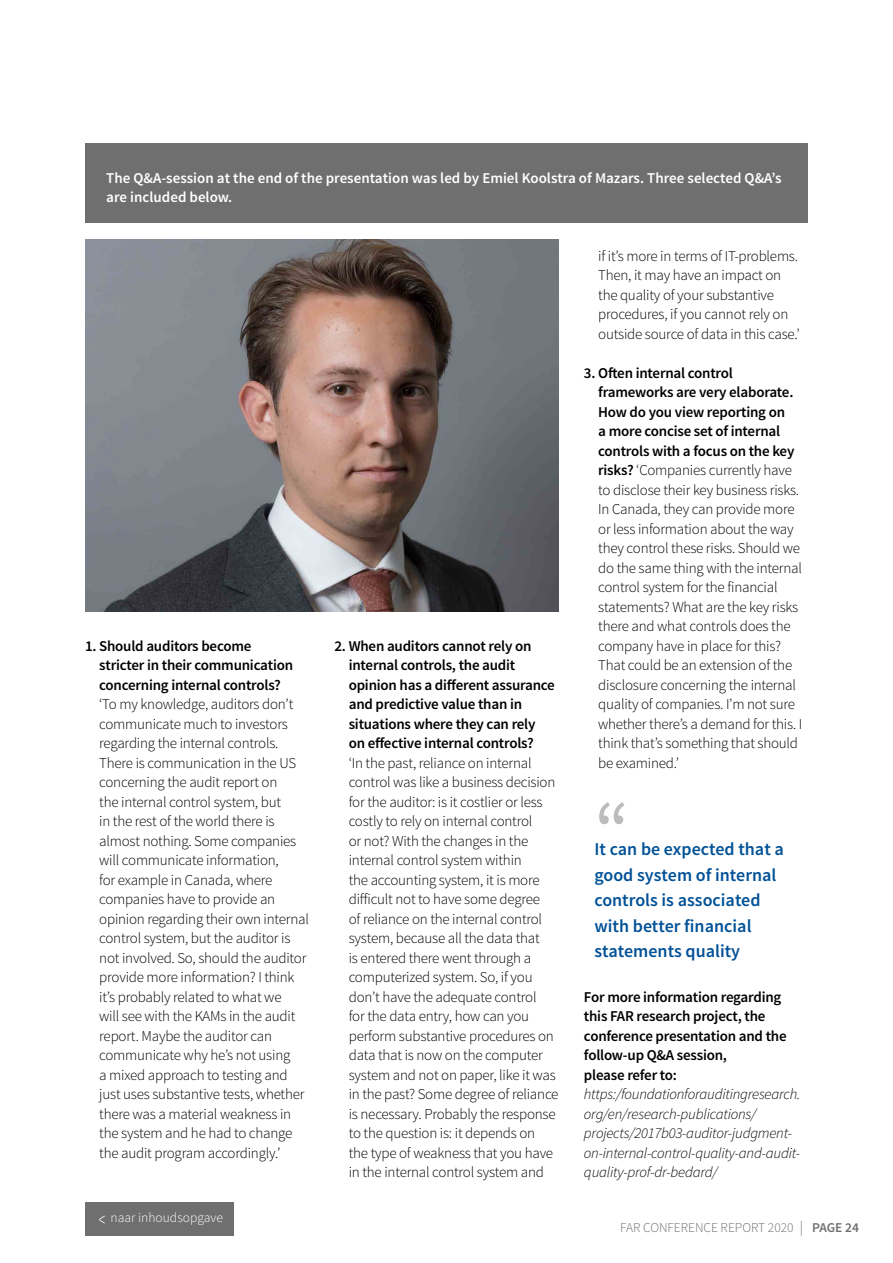
<style>
.page{position:relative;width:893px;height:1263px;background:#fff}
.page>*{position:absolute;margin:0;border:0;box-sizing:border-box;transform-origin:0 0}
.t1{font:82.5px "Source Sans Pro";color:#bcbcbc}
.t2{font:600 18px/25.5px "Source Sans Pro";color:#005197}
.t3{font:300 15px/19.5px "Source Sans Pro";letter-spacing:-.015em;color:#000}
.t4{font:600 15px/19.5px "Source Sans Pro";letter-spacing:-.015em;color:#000}
.t5{font:italic 300 15px/19.5px "Source Sans Pro";letter-spacing:-.015em;color:#000}
.t6{font:600 15px/19.5px "Source Sans Pro";color:#fff}
.t7{font:300 13.5px "Source Sans Pro";color:#706f6f}
.t8{font:300 13.5px "Source Sans Pro";color:#fff}
.s1{font-size:22.35px}
.s2{font-weight:600}
.s3{font-size:15px}
</style>
<div class="page">
<div style="left:85px;top:1202px;width:149px;height:34px;background:#706f6f"></div>
<div style="left:85px;top:144px;width:723px;height:79px;background:#706f6f"></div>
<img style="left:85px;top:240px;width:473px;height:372px">
<p class="t6" style="left:106px;top:168px;width:677px">The Q&amp;A-session at the end of the presentation was led by Emiel Koolstra of Mazars. Three selected Q&amp;A’s are included below.</p>
<p class="t4" style="left:99px;top:636px;width:195px;text-indent:-14px">1. Should auditors become stricter in their communication concerning internal controls?</p>
<p class="t3" style="left:99px;top:694px;width:211px">‘To my knowledge, auditors don’t communicate much to investors regarding the internal controls.<br>There is communication in the US concerning the audit report on<br>the internal control system, but<br>in the rest of the world there is almost nothing. Some companies will communicate information,<br>for example in Canada, where companies have to provide an opinion regarding their own internal control system, but the auditor is not involved. So, should the auditor provide more information? I think it’s probably related to what we<br>will see with the KAMs in the audit report. Maybe the auditor can communicate why he’s not using<br>a mixed approach to testing and just uses substantive tests, whether there was a material weakness in the system and he had to change the audit program accordingly.’</p>
<p class="t8" style="left:99px;top:1209px;width:126px"><span class="s1">&lt;</span> naar inhoudsopgave</p>
<p class="t4" style="left:349px;top:636px;width:208px;text-indent:-14px">2. When auditors cannot rely on internal controls, the audit opinion has a different assurance and predictive value than in situations where they can rely on effective internal controls?</p>
<p class="t3" style="left:349px;top:753px;width:211px">‘In the past, reliance on internal control was like a business decision for the auditor: is it costlier or less costly to rely on internal control<br>or not? With the changes in the internal control system within<br>the accounting system, it is more difficult not to have some degree<br>of reliance on the internal control system, because all the data that<br>is entered there went through a computerized system. So, if you don’t have the adequate control<br>for the data entry, how can you perform substantive procedures on data that is now on the computer system and not on paper, like it was in the past? Some degree of reliance is necessary. Probably the response to the question is: it depends on<br>the type of weakness that you have in the internal control system and</p>
<p class="t3" style="left:598px;top:246px;width:203px">if it’s more in terms of IT-problems.<br>Then, it may have an impact on the quality of your substantive procedures, if you cannot rely on outside source of data in this case.’</p>
<p class="t3" style="left:598px;top:363px;width:206px;text-indent:-14px"><span class="s2">3. Often internal control frameworks are very elaborate.<br>How do you view reporting on<br>a more concise set of internal controls with a focus on the key risks?</span> ‘Companies currently have to disclose their key business risks.<br>In Canada, they can provide more or less information about the way they control these risks. Should we do the same thing with the internal control system for the financial statements? What are the key risks there and what controls does the company have in place for this?<br>That could be an extension of the disclosure concerning the internal quality of companies. I’m not sure whether there’s a demand for this. I think that’s something that should be examined.’</p>
<h1 class="t1" style="left:594px;top:781px;width:37px">“</h1>
<p class="t2" style="left:594px;top:837px;width:191px">It can be expected that a good system of internal controls is associated with better financial statements quality</p>
<p class="t4" style="left:584px;top:987px;width:204px">For more information regarding this FAR research project, the conference presentation and the follow-up Q&amp;A session,<br>please refer to:</p>
<p class="t5" style="left:584px;top:1084px;width:218px">https:/foundationforauditingresearch. org/en/research-publications/ projects/2017b03-auditor-judgment&shy;on-internal-control-quality-and-audit&shy;quality-prof-dr-bedard/</p>
<p class="t7" style="left:620px;top:1219px;width:240px">FAR CONFERENCE REPORT 2020 <span class="s3">|</span> <span class="s2">PAGE 24</span></p>
</div>
